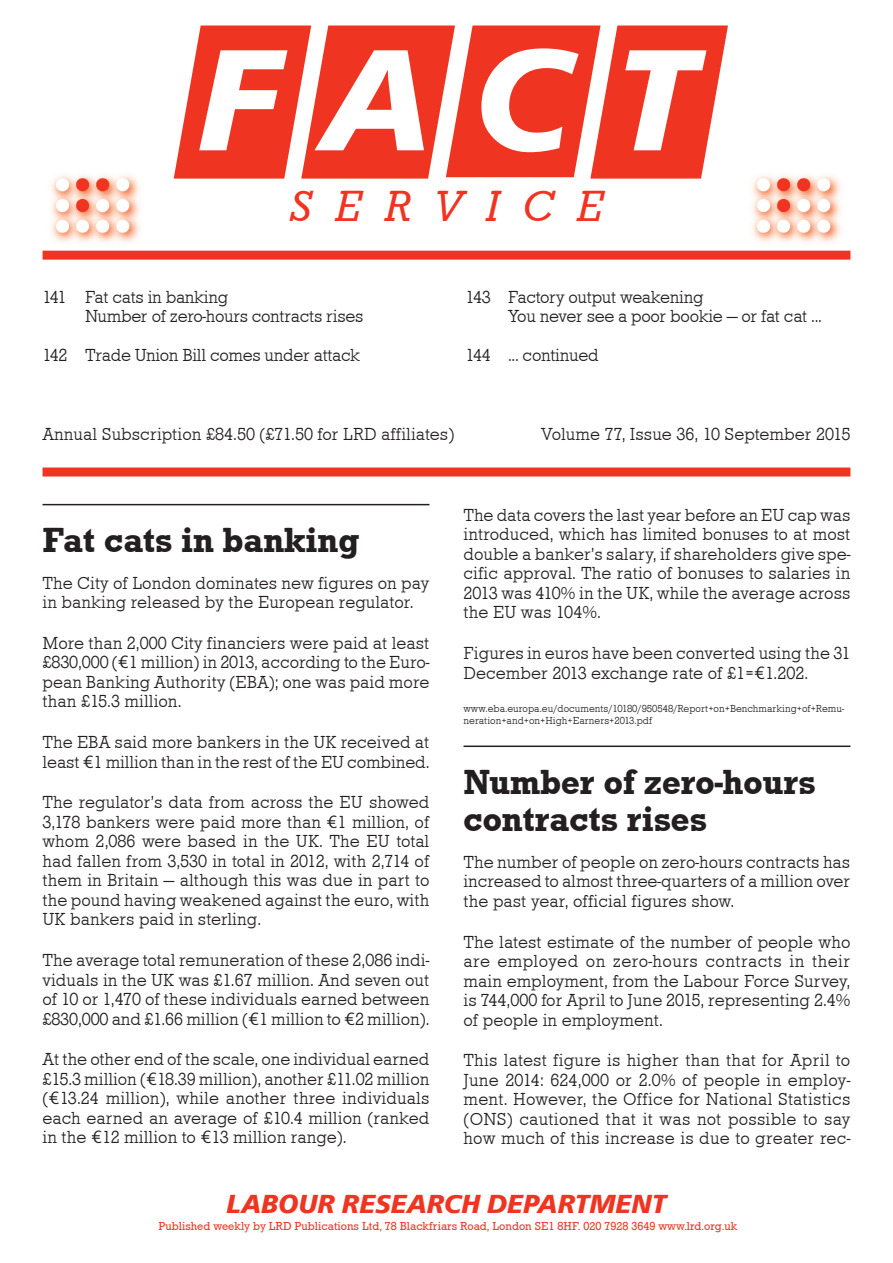
<style>
.page{position:relative;width:893px;height:1263px;background:#fff}
.page>*{position:absolute;margin:0;border:0;box-sizing:border-box;transform-origin:0 0}
.t1{font:italic 700 150px "Frutus T";color:#fff}
.t2{font:italic 45px "Roctus T";letter-spacing:.5em;color:#ef3522}
.t3{font:500 36px/37.5px "Roctus T";color:#231f20}
.t4{font:italic 700 27px "Frutus T";color:#ef3522}
.t5{font:18px/19.5px "Roctus T Ligh";color:#231f20;text-align:justify}
.t6{font:18px/19.5px "Roctus T Ligh";letter-spacing:-.02em;color:#231f20}
.t7{font:12px "Roctus T";color:#ef3522}
.t8{font:10.5px/12px "Roctus T Ligh";color:#231f20}
.s1{font-family:"Meta Cond Normal"}
</style>
<div class="page">
<hr style="left:463px;top:745px;width:387px;height:2px;background:#231f20">
<hr style="left:43px;top:504px;width:386px;height:1px;background:#231f20">
<div style="left:43px;top:251px;width:807px;height:9px;background:#ef3522"></div>
<div style="left:43px;top:467px;width:807px;height:9px;background:#ef3522"></div>
<img style="left:51px;top:175px;width:89px;height:68px">
<img style="left:752px;top:175px;width:89px;height:68px">
<svg style="left:174px;top:25px;width:554px;height:154px;background:#f15242"></svg>
<h1 class="t1" style="left:198px;top:10px;width:499px">FACT</h1>
<h2 class="t2" style="left:290px;top:182px;width:315px">SERVICE</h2>
<p class="t6" style="left:85px;top:287px;width:280px;text-indent:-43px">141 Fat cats in banking<br>Number of zero-hours contracts rises</p>
<p class="t6" style="left:43px;top:346px;width:319px">142 Trade Union Bill comes under attack</p>
<p class="t6" style="left:508px;top:287px;width:315px;text-indent:-43px">143 Factory output weakening<br>You never see a poor bookie — or fat cat ...</p>
<p class="t6" style="left:466px;top:346px;width:135px">144 ... continued</p>
<p class="t5" style="left:43px;top:425px;width:413px">Annual Subscription £84.50 (£71.50 for LRD affiliates)</p>
<p class="t5" style="left:541px;top:425px;width:311px">Volume 77, Issue 36, 10 September 2015</p>
<h3 class="t3" style="left:43px;top:522px;width:318px">Fat cats in banking</h3>
<p class="t5" style="left:43px;top:573px;width:388px">The City of London dominates new figures on pay in banking released by the European regulator.</p>
<p class="t5" style="left:43px;top:633px;width:388px">More than 2,000 City financiers were paid at least £830,000 (<span class="s1">€</span>1 million) in 2013, according to the Euro&shy;pean Banking Authority (EBA); one was paid more than £15.3 million.</p>
<p class="t5" style="left:43px;top:732px;width:388px">The EBA said more bankers in the UK received at least <span class="s1">€</span>1 million than in the rest of the EU combined.</p>
<p class="t5" style="left:43px;top:793px;width:388px">The regulator’s data from across the EU showed 3,178 bankers were paid more than <span class="s1">€</span>1 million, of whom 2,086 were based in the UK. The EU total had fallen from 3,530 in total in 2012, with 2,714 of them in Britain — although this was due in part to the pound having weakened against the euro, with UK bankers paid in sterling.</p>
<p class="t5" style="left:43px;top:950px;width:388px">The average total remuneration of these 2,086 indi&shy;viduals in the UK was £1.67 million. And seven out of 10 or 1,470 of these individuals earned between £830,000 and £1.66 million (<span class="s1">€</span>1 million to <span class="s1">€</span>2 million).</p>
<p class="t5" style="left:43px;top:1050px;width:388px">At the other end of the scale, one individual earned £15.3 million (<span class="s1">€</span>18.39 million), another £11.02 million (<span class="s1">€</span>13.24 million), while another three individuals each earned an average of £10.4 million (ranked in the <span class="s1">€</span>12 million to <span class="s1">€</span>13 million range).</p>
<p class="t5" style="left:463px;top:505px;width:389px">The data covers the last year before an EU cap was introduced, which has limited bonuses to at most double a banker’s salary, if shareholders give spe&shy;cific approval. The ratio of bonuses to salaries in 2013 was 410% in the UK, while the average across the EU was 104%.</p>
<p class="t5" style="left:463px;top:644px;width:388px">Figures in euros have been converted using the 31<br>December 2013 exchange rate of £1=<span class="s1">€</span>1.202.</p>
<p class="t8" style="left:463px;top:703px;width:382px">www.eba.europa.eu/documents/10180/950548/Report+on+Benchmarking+of+Remu&shy;neration+and+on+High+Earners+2013.pdf</p>
<h3 class="t3" style="left:463px;top:763px;width:354px">Number of zero-hours contracts rises</h3>
<p class="t5" style="left:463px;top:852px;width:388px">The number of people on zero-hours contracts has increased to almost three-quarters of a million over the past year, official figures show.</p>
<p class="t5" style="left:463px;top:932px;width:388px">The latest estimate of the number of people who are employed on zero-hours contracts in their main employment, from the Labour Force Survey, is 744,000 for April to June 2015, representing 2.4% of people in employment.</p>
<p class="t5" style="left:463px;top:1051px;width:388px">This latest figure is higher than that for April to June 2014: 624,000 or 2.0% of people in employ&shy;ment. However, the Office for National Statistics (ONS) cautioned that it was not possible to say how much of this increase is due to greater rec-</p>
<h3 class="t4" style="left:226px;top:1188px;width:442px">LABOUR RESEARCH DEPARTMENT</h3>
<p class="t7" style="left:158px;top:1219px;width:581px">Published weekly by LRD Publications Ltd, 78 Blackfriars Road, London SE1 8HF. 020 7928 3649 www.lrd.org.uk</p>
</div>
